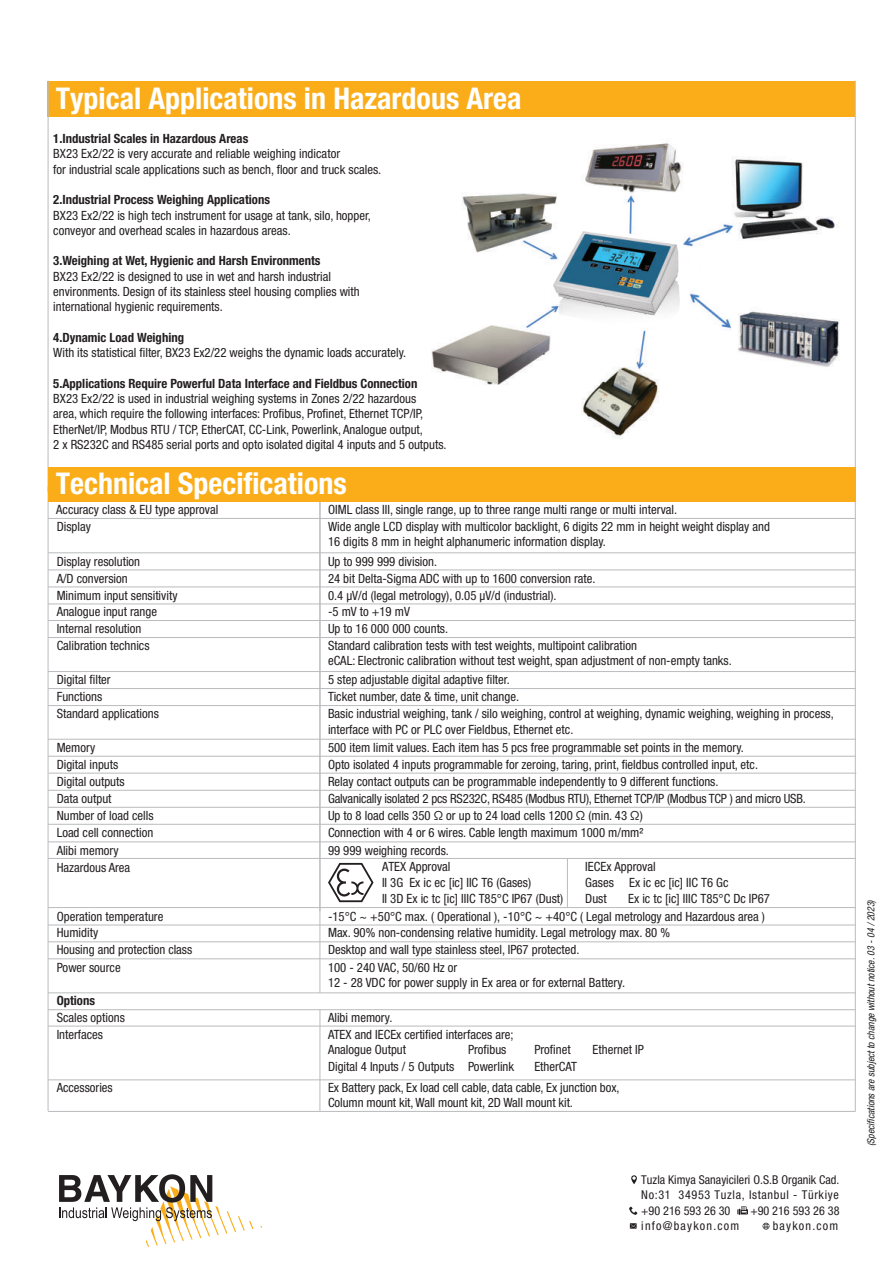
<style>
.page{position:relative;width:893px;height:1263px;background:#fff}
.page>*{position:absolute;margin:0;border:0;box-sizing:border-box;transform-origin:0 0}
.t1{font:700 condensed 30px "Helvetica Neue LT Pro";color:#fff}
.t2{font:condensed 12.75px/17px "Helvetica Neue LT Pro";color:#231f20}
.t3{font:700 condensed 12.75px "Helvetica Neue LT Pro";color:#231f20}
.t4{font:condensed 12.15px/14.5px "Helvetica Neue LT Pro";color:#231f20}
.t5{font:condensed 12.15px/15.1px "Helvetica Neue LT Pro";letter-spacing:.1em;color:#231f20}
.t6{font:condensed 12.15px/15.1px "Helvetica Neue LT Pro";letter-spacing:.05em;color:#231f20;text-align:right}
.t7{font:italic condensed 10.05px "Helvetica Neue LT Pro";color:#231f20}
</style>
<div class="page">
<div style="left:47px;top:81px;width:808px;height:35px;background:#faad19"></div>
<hr style="left:855px;top:81px;width:1px;height:411px;background:#babbbe">
<hr style="left:48px;top:81px;width:1px;height:411px;background:#babbbe">
<img style="left:431px;top:143px;width:409px;height:296px">
<hr style="left:855px;top:486px;width:1px;height:625px;background:#babbbe">
<hr style="left:48px;top:486px;width:1px;height:625px;background:#babbbe">
<hr style="left:48px;top:1026px;width:808px;height:1px;background:#babbbe">
<hr style="left:48px;top:1079px;width:808px;height:1px;background:#babbbe">
<hr style="left:48px;top:1111px;width:808px;height:1px;background:#babbbe">
<hr style="left:48px;top:1009px;width:808px;height:1px;background:#babbbe">
<hr style="left:48px;top:992px;width:808px;height:1px;background:#babbbe">
<hr style="left:48px;top:570px;width:807px;height:1px;background:#babbbe">
<hr style="left:48px;top:518px;width:808px;height:1px;background:#babbbe">
<hr style="left:48px;top:587px;width:807px;height:1px;background:#babbbe">
<hr style="left:48px;top:604px;width:807px;height:1px;background:#babbbe">
<hr style="left:48px;top:620px;width:807px;height:1px;background:#babbbe">
<hr style="left:48px;top:637px;width:807px;height:1px;background:#babbbe">
<hr style="left:48px;top:671px;width:808px;height:1px;background:#babbbe">
<hr style="left:48px;top:688px;width:808px;height:1px;background:#babbbe">
<hr style="left:48px;top:705px;width:808px;height:1px;background:#babbbe">
<hr style="left:48px;top:739px;width:808px;height:1px;background:#babbbe">
<hr style="left:48px;top:756px;width:808px;height:1px;background:#babbbe">
<hr style="left:49px;top:773px;width:807px;height:1px;background:#babbbe">
<hr style="left:48px;top:807px;width:808px;height:1px;background:#babbbe">
<hr style="left:48px;top:941px;width:808px;height:1px;background:#babbbe">
<hr style="left:48px;top:925px;width:808px;height:1px;background:#babbbe">
<hr style="left:48px;top:907px;width:808px;height:1px;background:#babbbe">
<hr style="left:48px;top:842px;width:808px;height:1px;background:#babbbe">
<hr style="left:48px;top:858px;width:808px;height:1px;background:#babbbe">
<hr style="left:48px;top:958px;width:808px;height:1px;background:#babbbe">
<hr style="left:48px;top:824px;width:808px;height:1px;background:#babbbe">
<hr style="left:48px;top:790px;width:808px;height:1px;background:#babbbe">
<hr style="left:320px;top:486px;width:1px;height:507px;background:#babbbe">
<hr style="left:320px;top:1010px;width:1px;height:101px;background:#babbbe">
<hr style="left:567px;top:858px;width:1px;height:49px;background:#babbbe">
<hr style="left:48px;top:552px;width:808px;height:1px;background:#babbbe">
<div style="left:48px;top:467px;width:807px;height:34px;background:#faad19"></div>
<svg style="left:549px;top:226px;width:144px;height:102px"></svg>
<img style="left:553px;top:232px;width:127px;height:98px">
<svg style="left:328px;top:863px;width:46px;height:39px"></svg>
<svg style="left:630px;top:1223px;width:7px;height:6px"></svg>
<svg style="left:631px;top:1175px;width:6px;height:9px"></svg>
<svg style="left:629px;top:1206px;width:8px;height:9px"></svg>
<svg style="left:737px;top:1206px;width:11px;height:9px"></svg>
<svg style="left:763px;top:1223px;width:6px;height:6px"></svg>
<svg style="left:59px;top:1174px;width:195px;height:73px"></svg>
<h1 class="t1" style="left:56px;top:80px;width:467px">Typical Applications in Hazardous Area</h1>
<p class="t3" style="left:53px;top:131px;width:197px">1.Industrial Scales in Hazardous Areas</p>
<p class="t2" style="left:53px;top:146px;width:329px;line-height:15.3px">BX23 Ex2/22 is very accurate and reliable weighing indicator<br>for industrial scale applications such as bench, floor and truck scales.</p>
<p class="t3" style="left:53px;top:192px;width:218px">2.Industrial Process Weighing Applications</p>
<p class="t2" style="left:53px;top:207px;width:319px;line-height:15.3px">BX23 Ex2/22 is high tech instrument for usage at tank, silo, hopper, conveyor and overhead scales in hazardous areas.</p>
<p class="t3" style="left:53px;top:253px;width:269px">3.Weighing at Wet, Hygienic and Harsh Environments</p>
<p class="t2" style="left:53px;top:268px;width:308px;line-height:15.3px">BX23 Ex2/22 is designed to use in wet and harsh industrial environments. Design of its stainless steel housing complies with international hygienic requirements.</p>
<p class="t3" style="left:53px;top:330px;width:132px">4.Dynamic Load Weighing</p>
<p class="t2" style="left:53px;top:344px;width:355px">With its statistical filter, BX23 Ex2/22 weighs the dynamic loads accurately.</p>
<p class="t3" style="left:53px;top:376px;width:366px">5.Applications Require Powerful Data Interface and Fieldbus Connection</p>
<p class="t2" style="left:53px;top:391px;width:395px;line-height:15.3px">BX23 Ex2/22 is used in industrial weighing systems in Zones 2/22 hazardous<br>area, which require the following interfaces: Profibus, Profinet, Ethernet TCP/IP, EtherNet/IP, Modbus RTU / TCP, EtherCAT, CC-Link, Powerlink, Analogue output,<br>2 x RS232C and RS485 serial ports and opto isolated digital 4 inputs and 5 outputs.</p>
<h1 class="t1" style="left:56px;top:465px;width:292px">Technical Specifications</h1>
<p class="t2" style="left:56px;top:501px;width:164px">Accuracy class &amp; EU type approval</p>
<p class="t2" style="left:57px;top:518px;width:36px">Display</p>
<p class="t2" style="left:57px;top:552px;width:85px">Display resolution</p>
<p class="t2" style="left:57px;top:570px;width:73px">A/D conversion</p>
<p class="t2" style="left:57px;top:587px;width:122px;line-height:16.5px">Minimum input sensitivity<br>Analogue input range</p>
<p class="t2" style="left:57px;top:620px;width:86px">Internal resolution</p>
<p class="t2" style="left:57px;top:637px;width:94px">Calibration technics</p>
<p class="t2" style="left:57px;top:671px;width:56px">Digital filter</p>
<p class="t2" style="left:57px;top:688px;width:47px">Functions</p>
<p class="t2" style="left:57px;top:705px;width:104px">Standard applications</p>
<p class="t2" style="left:57px;top:739px;width:98px">Memory<br>Digital inputs<br>Digital outputs<br>Data output<br>Number of load cells<br>Load cell connection<br>Alibi memory</p>
<p class="t2" style="left:328px;top:501px;width:443px">OIML class III, single range, up to three range multi range or multi interval.<br>Wide angle LCD display with multicolor backlight, 6 digits 22 mm in height weight display and</p>
<p class="t2" style="left:328px;top:532px;width:279px;line-height:19.2px">16 digits 8 mm in height alphanumeric information display.<br>Up to 999 999 division.</p>
<p class="t2" style="left:328px;top:569px;width:310px">24 bit Delta-Sigma ADC with up to 1600 conversion rate.<br>0.4 μV/d (legal metrology), 0.05 μV/d (industrial).<br>-5 mV to +19 mV<br>Up to 16 000 000 counts.<br>Standard calibration tests with test weights, multipoint calibration</p>
<p class="t2" style="left:328px;top:651px;width:405px;line-height:18.8px">eCAL: Electronic calibration without test weight, span adjustment of non-empty tanks.<br>5 step adjustable digital adaptive filter.</p>
<p class="t2" style="left:328px;top:688px;width:507px">Ticket number, date &amp; time, unit change.<br>Basic industrial weighing, tank / silo weighing, control at weighing, dynamic weighing, weighing in process,</p>
<p class="t2" style="left:328px;top:720px;width:417px;line-height:18.3px">interface with PC or PLC over Fieldbus, Ethernet etc.<br>500 item limit values. Each item has 5 pcs free programmable set points in the memory.</p>
<p class="t2" style="left:328px;top:756px;width:432px">Opto isolated 4 inputs programmable for zeroing, taring, print, fieldbus controlled input, etc.</p>
<p class="t2" style="left:328px;top:790px;width:479px">Galvanically isolated 2 pcs RS232C, RS485 (Modbus RTU), Ethernet TCP/IP (Modbus TCP ) and micro USB.</p>
<p class="t2" style="left:328px;top:773px;width:392px">Relay contact outputs can be programmable independently to 9 different functions.</p>
<p class="t2" style="left:328px;top:807px;width:317px;text-align:justify">Up to 8 load cells 350 Ω or up to 24 load cells 1200 Ω (min. 43 Ω)<br>Connection with 4 or 6 wires. Cable length maximum 1000 m/mm²<br>99 999 weighing records.</p>
<p class="t2" style="left:57px;top:859px;width:75px">Hazardous Area</p>
<p class="t2" style="left:382px;top:858px;width:183px;line-height:15.9px">ATEX Approval<br>II 3G Ex ic ec [ic] IIC T6 (Gases)<br>II 3D Ex ic tc [ic] IIIC T85°C IP67 (Dust)</p>
<p class="t2" style="left:585px;top:858px;width:145px;line-height:15.9px">IECEx Approval<br>Gases Ex ic ec [ic] IIC T6 Gc<br>Dust</p>
<p class="t2" style="left:628px;top:889px;width:143px">Ex ic tc [ic] IIIC T85°C Dc IP67</p>
<p class="t2" style="left:57px;top:907px;width:137px">Operation temperature<br>Humidity<br>Housing and protection class</p>
<p class="t2" style="left:57px;top:958px;width:66px">Power source</p>
<p class="t3" style="left:57px;top:993px;width:40px">Options</p>
<p class="t2" style="left:328px;top:907px;width:438px">-15°C ~ +50°C max. ( Operational ), -10°C ~ +40°C ( Legal metrology and Hazardous area )<br>Max. 90% non-condensing relative humidity. Legal metrology max. 80 %<br>Desktop and wall type stainless steel, IP67 protected.</p>
<p class="t2" style="left:328px;top:959px;width:299px;line-height:15.3px">100 - 240 VAC, 50/60 Hz or<br>12 - 28 VDC for power supply in Ex area or for external Battery.</p>
<p class="t2" style="left:57px;top:1009px;width:70px">Scales options</p>
<p class="t2" style="left:328px;top:1009px;width:187px;line-height:17.4px">Alibi memory.<br>ATEX and IECEx certified interfaces are;</p>
<p class="t2" style="left:57px;top:1026px;width:48px">Interfaces</p>
<p class="t2" style="left:328px;top:1041px;width:128px">Analogue Output<br>Digital 4 Inputs / 5 Outputs</p>
<p class="t2" style="left:468px;top:1041px;width:40px">Profibus</p>
<p class="t2" style="left:534px;top:1041px;width:38px">Profinet</p>
<p class="t2" style="left:593px;top:1041px;width:53px">Ethernet IP</p>
<p class="t2" style="left:468px;top:1058px;width:48px">Powerlink</p>
<p class="t2" style="left:534px;top:1058px;width:44px">EtherCAT</p>
<p class="t2" style="left:57px;top:1078px;width:58px">Accessories</p>
<p class="t2" style="left:328px;top:1079px;width:293px;line-height:15.3px">Ex Battery pack, Ex load cell cable, data cable, Ex junction box,<br>Column mount kit, Wall mount kit, 2D Wall mount kit.</p>
<p class="t4" style="left:641px;top:1172px;width:200px">Tuzla Kimya Sanayicileri O.S.B Organik Cad.<br>No:31 34953 Tuzla, Istanbul - Türkiye</p>
<p class="t5" style="left:641px;top:1203px;width:99px">+90 216 593 26 30 info@baykon.com</p>
<p class="t6" style="left:750px;top:1203px;width:91px">+90 216 593 26 38 baykon.com</p>
<p class="t7" style="left:865px;top:1146px;width:248px;rotate:-90deg">(Specifications are subject to change without notice. 03 - 04 / 2023)</p>
</div>
